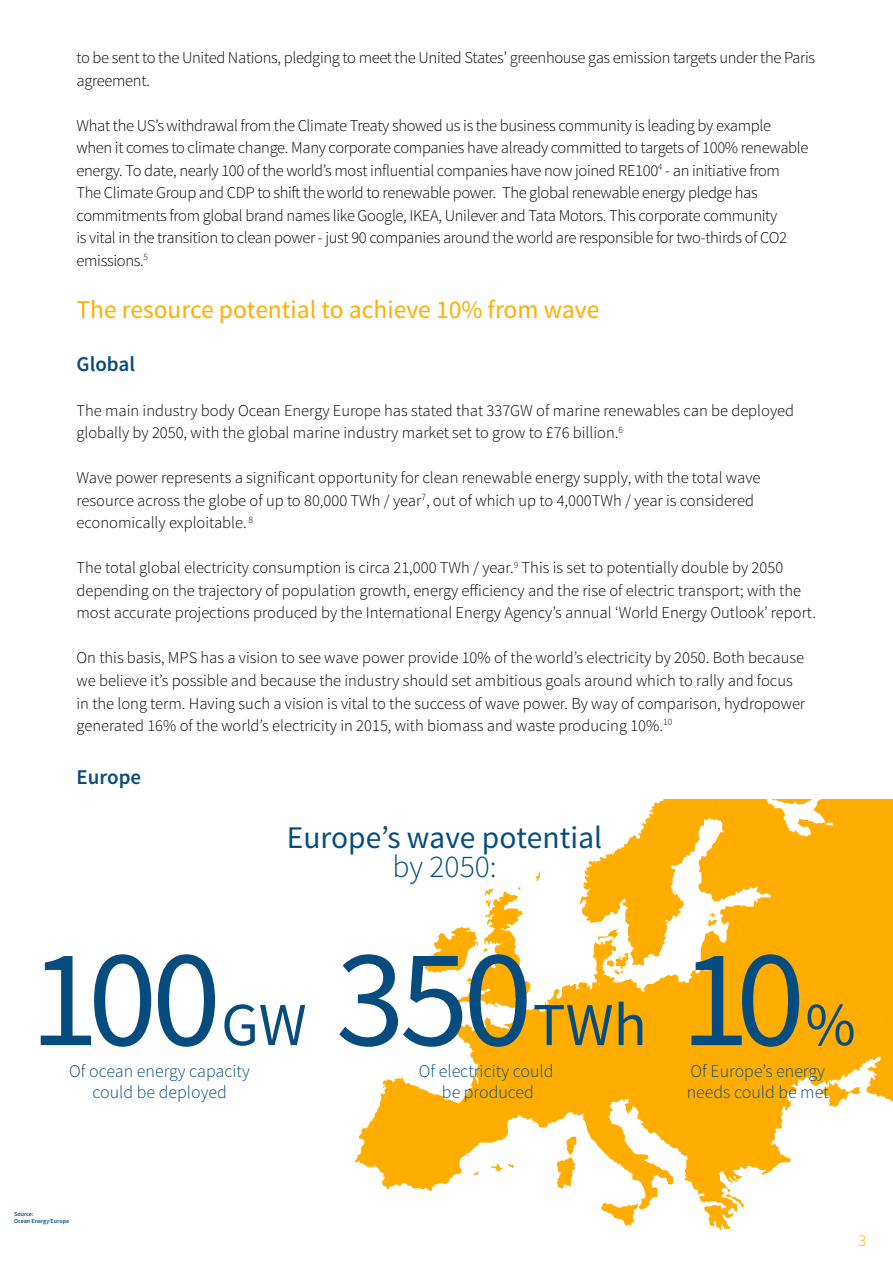
<style>
.page{position:relative;width:893px;height:1263px;background:#fff}
.page>*{position:absolute;margin:0;border:0;box-sizing:border-box;transform-origin:0 0}
.t1{font:139.65px "Source Sans Pro";letter-spacing:-.04em;color:#064c7e}
.t2{font:61.05px "Source Sans Pro";color:#064c7e}
.t3{font:31.5px "Source Sans Pro";color:#064c7e}
.t4{font:300 31.5px "Source Sans Pro";color:#064c7e}
.t5{font:25.5px "Source Sans Pro";color:#ffad00}
.t6{font:600 21px "Source Sans Pro";color:#064c7e}
.t7{font:300 17.85px/21px "Source Sans Pro";color:#064c7e;text-align:center}
.t8{font:300 16.5px/22.5px "Source Sans Pro";color:#000}
.t9{font:300 16.5px/22.5px "Source Sans Pro";letter-spacing:-.02em;color:#000}
.t10{font:300 16.5px "Source Sans Pro";color:#ffad00}
.t11{font:600 6px/7.2px "Source Sans Pro";color:#064c7e}
</style>
<div class="page">
<svg style="left:354px;top:799px;width:539px;height:431px;fill:#ffad00"></svg>
<svg style="left:491px;top:1163px;width:23px;height:9px"></svg>
<svg style="left:474px;top:1172px;width:6px;height:3px"></svg>
<svg style="left:557px;top:1136px;width:20px;height:53px"></svg>
<svg style="left:601px;top:1202px;width:37px;height:24px"></svg>
<svg style="left:536px;top:871px;width:4px;height:10px"></svg>
<svg style="left:422px;top:887px;width:109px;height:121px"></svg>
<svg style="left:597px;top:929px;width:22px;height:13px"></svg>
<svg style="left:607px;top:953px;width:22px;height:21px"></svg>
<svg style="left:725px;top:1194px;width:19px;height:14px"></svg>
<p class="t9" style="left:77px;top:47px;width:740px">to be sent to the United Nations, pledging to meet the United States’ greenhouse gas emission targets under the Paris agreement.</p>
<p class="t9" style="left:77px;top:114px;width:733px">What the US’s withdrawal from the Climate Treaty showed us is the business community is leading by example when it comes to climate change. Many corporate companies have already committed to targets of 100% renewable energy. To date, nearly 100 of the world’s most influential companies have now joined RE100<sup>4</sup> - an initiative from The Climate Group and CDP to shift the world to renewable power. The global renewable energy pledge has commitments from global brand names like Google, IKEA, Unilever and Tata Motors. This corporate community<br>is vital in the transition to clean power - just 90 companies around the world are responsible for two-thirds of CO2 emissions.<sup>5</sup></p>
<h3 class="t5" style="left:77px;top:294px;width:524px">The resource potential to achieve 10% from wave</h3>
<p class="t6" style="left:77px;top:351px;width:60px">Global</p>
<p class="t8" style="left:77px;top:399px;width:719px">The main industry body Ocean Energy Europe has stated that 337GW of marine renewables can be deployed globally by 2050, with the global marine industry market set to grow to £76 billion.<sup>6</sup></p>
<p class="t8" style="left:77px;top:467px;width:685px">Wave power represents a significant opportunity for clean renewable energy supply, with the total wave resource across the globe of up to 80,000 TWh / year<sup>7</sup>, out of which up to 4,000TWh / year is considered economically exploitable. <sup>8</sup></p>
<p class="t8" style="left:77px;top:557px;width:741px">The total global electricity consumption is circa 21,000 TWh / year.<sup>9</sup> This is set to potentially double by 2050 depending on the trajectory of population growth, energy efficiency and the rise of electric transport; with the most accurate projections produced by the International Energy Agency’s annual ‘World Energy Outlook’ report.</p>
<p class="t8" style="left:77px;top:647px;width:730px">On this basis, MPS has a vision to see wave power provide 10% of the world’s electricity by 2050. Both because we believe it’s possible and because the industry should set ambitious goals around which to rally and focus in the long term. Having such a vision is vital to the success of wave power. By way of comparison, hydropower generated 16% of the world’s electricity in 2015, with biomass and waste producing 10%.<sup>10</sup></p>
<p class="t6" style="left:77px;top:763px;width:66px">Europe</p>
<h3 class="t3" style="left:287px;top:818px;width:317px">Europe’s wave potential</h3>
<h3 class="t4" style="left:392px;top:847px;width:106px">by 2050:</h3>
<h1 class="t1" style="left:30px;top:912px;width:193px">100</h1>
<h2 class="t2" style="left:221px;top:987px;width:87px">GW</h2>
<h1 class="t1" style="left:336px;top:912px;width:199px">350</h1>
<h2 class="t2" style="left:533px;top:987px;width:116px">TWh</h2>
<h1 class="t1" style="left:680px;top:912px;width:126px">10</h1>
<h2 class="t2" style="left:805px;top:987px;width:52px">%</h2>
<p class="t7" style="left:69px;top:1061px;width:182px">Of ocean energy capacity could be deployed</p>
<p class="t7" style="left:419px;top:1061px;width:136px">Of electricity could be produced</p>
<p class="t7" style="left:687px;top:1061px;width:144px;text-align:left">Of Europe’s energy needs could be met</p>
<p class="t11" style="left:14px;top:1210px;width:57px">Source:<br>Ocean Energy Europe</p>
<p class="t10" style="left:859px;top:1231px;width:9px">3</p>
</div>
